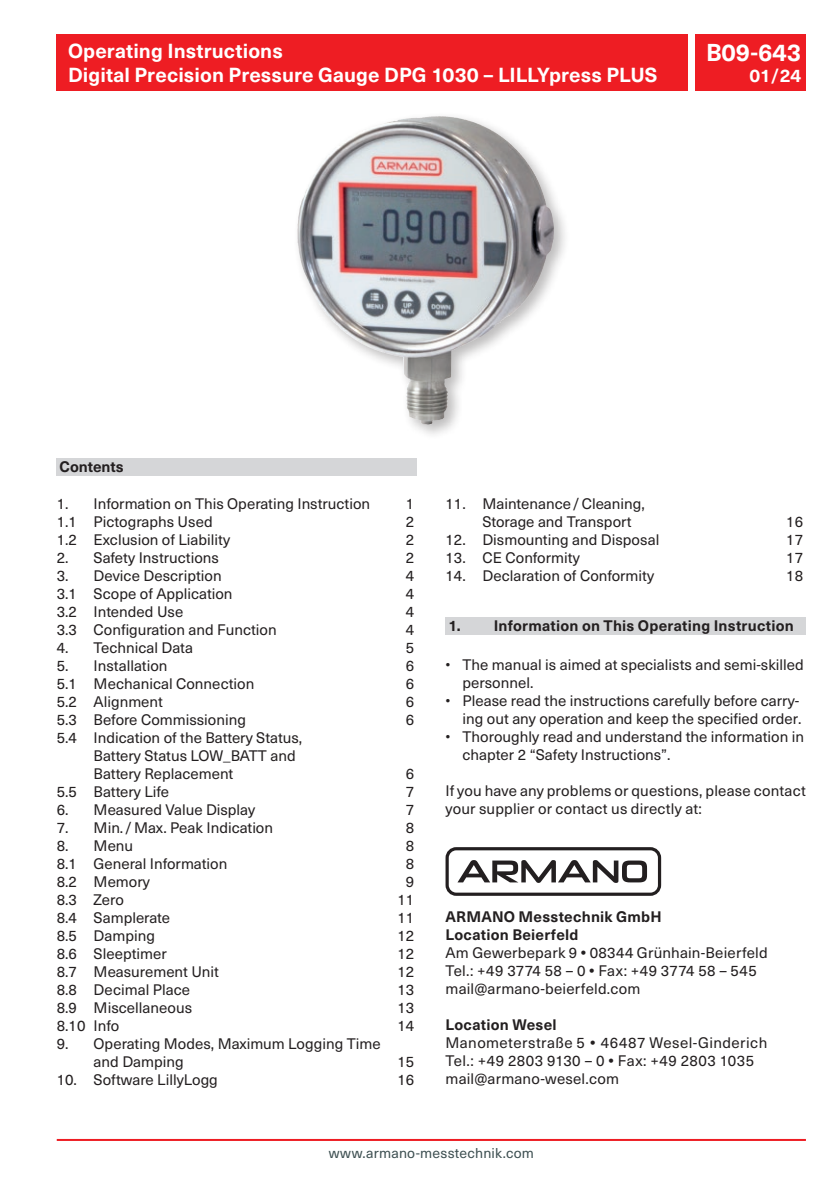
<style>
.page{position:relative;width:840px;height:1191px;background:#fff}
.page>*{position:absolute;margin:0;border:0;box-sizing:border-box;transform-origin:0 0}
.t1{font:700 24px "Neue Haas Unica W1 G";color:#fff}
.t2{font:700 20px/24px "Neue Haas Unica W1 G";letter-spacing:.005em;color:#fff}
.t3{font:700 18px "Neue Haas Unica W1 G";color:#fff}
.t4{font:15px/18px "Neue Haas Unica W1 G";color:#231f20}
.t5{font:15px/18px "Neue Haas Unica W1 G";letter-spacing:.025em;color:#231f20}
.t6{font:700 15px "Neue Haas Unica W1 G";letter-spacing:.015em;color:#231f20}
.t7{font:14px "Neue Haas Unica W1 G";letter-spacing:.015em;color:#3d4f51}
.s1{font-weight:700}
</style>
<div class="page">
<div style="left:57px;top:34px;width:630px;height:57px;background:#ee1d23"></div>
<hr style="left:57px;top:1139px;width:748px;height:2px;background:#ee1d23">
<div style="left:694px;top:34px;width:111px;height:57px;background:#ee1d23"></div>
<div style="left:445px;top:617px;width:360px;height:17px;background:#d5d6d8"></div>
<div style="left:445px;top:847px;width:215px;height:49px;border:3px solid #231f20;border-radius:9px"></div>
<svg style="left:457px;top:860px;width:189px;height:23px"></svg>
<div style="left:57px;top:458px;width:360px;height:17px;background:#d5d6d8"></div>
<div style="left:292px;top:111px;width:278px;height:329px;background:#231f20;opacity:.3"></div>
<img style="left:322px;top:116px;width:120px;height:46px">
<h2 class="t2" style="left:68px;top:38px;width:590px">Operating Instructions<br>Digital Precision Pressure Gauge DPG 1030 – LILLYpress PLUS</h2>
<h1 class="t1" style="left:705px;top:34px;width:97px">B09-643</h1>
<p class="t3" style="left:749px;top:62px;width:53px">01/24</p>
<p class="t6" style="left:60px;top:455px;width:66px">Contents</p>
<p class="t4" style="left:57px;top:494px;width:315px">1. Information on This Operating Instruction</p>
<p class="t4" style="left:405px;top:494px;width:10px">1</p>
<p class="t4" style="left:57px;top:512px;width:157px">1.1 Pictographs Used</p>
<p class="t4" style="left:405px;top:512px;width:10px">2</p>
<p class="t4" style="left:57px;top:530px;width:175px">1.2 Exclusion of Liability</p>
<p class="t4" style="left:405px;top:530px;width:10px">2</p>
<p class="t4" style="left:57px;top:548px;width:164px">2. Safety Instructions</p>
<p class="t4" style="left:405px;top:548px;width:10px">2</p>
<p class="t4" style="left:57px;top:566px;width:166px">3. Device Description</p>
<p class="t4" style="left:405px;top:566px;width:10px">4</p>
<p class="t4" style="left:57px;top:584px;width:177px">3.1 Scope of Application</p>
<p class="t4" style="left:405px;top:584px;width:10px">4</p>
<p class="t4" style="left:57px;top:602px;width:128px">3.2 Intended Use</p>
<p class="t4" style="left:405px;top:602px;width:10px">4</p>
<p class="t4" style="left:57px;top:620px;width:221px">3.3 Configuration and Function</p>
<p class="t4" style="left:405px;top:620px;width:10px">4</p>
<p class="t4" style="left:57px;top:638px;width:138px">4. Technical Data</p>
<p class="t4" style="left:405px;top:638px;width:10px">5</p>
<p class="t4" style="left:57px;top:656px;width:112px">5. Installation</p>
<p class="t4" style="left:405px;top:656px;width:10px">6</p>
<p class="t4" style="left:57px;top:674px;width:199px">5.1 Mechanical Connection</p>
<p class="t4" style="left:405px;top:674px;width:10px">6</p>
<p class="t4" style="left:57px;top:692px;width:108px">5.2 Alignment</p>
<p class="t4" style="left:405px;top:692px;width:10px">6</p>
<p class="t4" style="left:57px;top:710px;width:191px">5.3 Before Commissioning</p>
<p class="t4" style="left:405px;top:710px;width:10px">6</p>
<p class="t4" style="left:94px;top:728px;width:210px;text-indent:-37px">5.4 Indication of the Battery Status,<br>Battery Status LOW_BATT and<br>Battery Replacement</p>
<p class="t4" style="left:405px;top:764px;width:10px">6</p>
<p class="t4" style="left:57px;top:782px;width:114px">5.5 Battery Life</p>
<p class="t4" style="left:405px;top:782px;width:10px">7</p>
<p class="t4" style="left:57px;top:800px;width:200px">6. Measured Value Display</p>
<p class="t4" style="left:405px;top:800px;width:10px">7</p>
<p class="t4" style="left:57px;top:818px;width:218px">7. Min. /Max. Peak Indication</p>
<p class="t4" style="left:405px;top:818px;width:10px">8</p>
<p class="t4" style="left:57px;top:836px;width:78px">8. Menu</p>
<p class="t4" style="left:405px;top:836px;width:10px">8</p>
<p class="t4" style="left:57px;top:854px;width:172px">8.1 General Information</p>
<p class="t4" style="left:405px;top:854px;width:10px">8</p>
<p class="t4" style="left:57px;top:872px;width:95px">8.2 Memory</p>
<p class="t4" style="left:405px;top:872px;width:10px">9</p>
<p class="t4" style="left:57px;top:890px;width:69px">8.3 Zero</p>
<p class="t4" style="left:397px;top:890px;width:18px">11</p>
<p class="t4" style="left:57px;top:908px;width:115px">8.4 Samplerate</p>
<p class="t4" style="left:397px;top:908px;width:18px">11</p>
<p class="t4" style="left:57px;top:926px;width:100px">8.5 Damping</p>
<p class="t4" style="left:397px;top:926px;width:18px">12</p>
<p class="t4" style="left:57px;top:944px;width:112px">8.6 Sleeptimer</p>
<p class="t4" style="left:397px;top:944px;width:18px">12</p>
<p class="t4" style="left:57px;top:962px;width:164px">8.7 Measurement Unit</p>
<p class="t4" style="left:397px;top:962px;width:18px">12</p>
<p class="t4" style="left:57px;top:980px;width:135px">8.8 Decimal Place</p>
<p class="t4" style="left:397px;top:980px;width:18px">13</p>
<p class="t4" style="left:57px;top:998px;width:137px">8.9 Miscellaneous</p>
<p class="t4" style="left:397px;top:998px;width:18px">13</p>
<p class="t4" style="left:57px;top:1016px;width:64px">8.10 Info</p>
<p class="t4" style="left:397px;top:1016px;width:18px">14</p>
<p class="t4" style="left:94px;top:1034px;width:288px;text-indent:-37px">9. Operating Modes, Maximum Logging Time and Damping</p>
<p class="t4" style="left:397px;top:1052px;width:18px">15</p>
<p class="t4" style="left:57px;top:1070px;width:162px">10. Software LillyLogg</p>
<p class="t4" style="left:397px;top:1070px;width:18px">16</p>
<p class="t4" style="left:482px;top:494px;width:164px;text-indent:-37px">11. Maintenance/Cleaning,<br>Storage and Transport</p>
<p class="t4" style="left:785px;top:512px;width:18px">16</p>
<p class="t4" style="left:445px;top:530px;width:215px">12. Dismounting and Disposal</p>
<p class="t4" style="left:785px;top:530px;width:18px">17</p>
<p class="t4" style="left:445px;top:548px;width:136px">13. CE Conformity</p>
<p class="t4" style="left:785px;top:548px;width:18px">17</p>
<p class="t4" style="left:445px;top:566px;width:210px">14. Declaration of Conformity</p>
<p class="t4" style="left:785px;top:566px;width:18px">18</p>
<p class="t6" style="left:448px;top:614px;width:347px">1. Information on This Operating Instruction</p>
<p class="t4" style="left:462px;top:655px;width:342px;text-indent:-17px">• The manual is aimed at specialists and semi-skilled personnel.</p>
<p class="t4" style="left:445px;top:691px;width:357px;text-align:right">• Please read the instructions carefully before carry&shy;ing out any operation and keep the specified order.</p>
<p class="t4" style="left:462px;top:727px;width:343px;text-indent:-17px">• Thoroughly read and understand the information in chapter 2 “Safety Instructions”.</p>
<p class="t4" style="left:445px;top:781px;width:361px">If you have any problems or questions, please contact your supplier or contact us directly at:</p>
<p class="t4" style="left:445px;top:907px;width:323px"><span class="s1">ARMANO Messtechnik GmbH<br>Location Beierfeld<br></span>Am Gewerbepark 9 <span class="s1">•</span> 08344 Grünhain-Beierfeld<br>Tel.: +49 3774 58 – 0 <span class="s1">•</span> Fax: +49 3774 58 – 545 mail@armano-beierfeld.com</p>
<p class="t5" style="left:445px;top:1015px;width:323px"><span class="s1">Location Wesel<br></span>Manometerstraße 5 <span class="s1">•</span> 46487 Wesel-Ginderich<br>Tel.: +49 2803 9130 – 0 <span class="s1">•</span> Fax: +49 2803 1035 mail@armano-wesel.com</p>
<p class="t7" style="left:328px;top:1142px;width:207px">www.armano-messtechnik.com</p>
</div>
